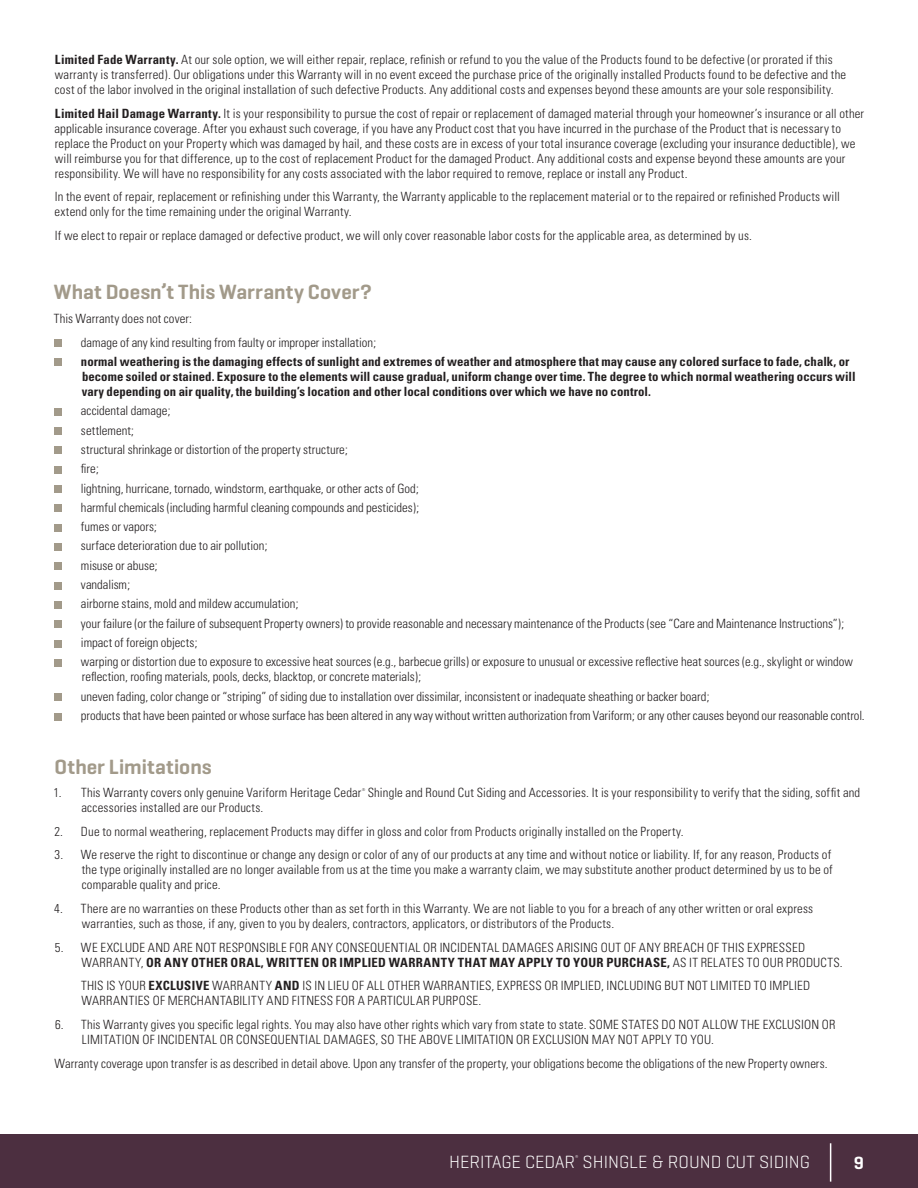
<style>
.page{position:relative;width:918px;height:1188px;background:#fff}
.page>*{position:absolute;margin:0;border:0;box-sizing:border-box;transform-origin:0 0}
.t1{font:600 21px "Geogrotesque";letter-spacing:.005em;color:#a29a8a}
.t2{font:300 18px "Geogrotesque";color:#fff}
.t3{font:600 18px "Geogrotesque";color:#fff}
.t4{font:300 condensed 12.75px/19.4px "Univers";letter-spacing:.01em;color:#231f20}
.t5{font:700 condensed 12.75px/15px "Univers";color:#231f20}
.t6{font:300 5.4px "Geogrotesque";color:#fff}
.t7{font:300 condensed 3.75px "Univers";color:#231f20}
.s1{font-weight:700}
</style>
<div class="page">
<div style="left:54px;top:340px;width:7px;height:7px;background:#a29a8a"></div>
<div style="left:54px;top:359px;width:7px;height:7px;background:#a29a8a"></div>
<div style="left:54px;top:408px;width:7px;height:7px;background:#a29a8a"></div>
<div style="left:54px;top:428px;width:7px;height:7px;background:#a29a8a"></div>
<div style="left:54px;top:447px;width:7px;height:7px;background:#a29a8a"></div>
<div style="left:54px;top:466px;width:7px;height:7px;background:#a29a8a"></div>
<div style="left:54px;top:485px;width:7px;height:8px;background:#a29a8a"></div>
<div style="left:54px;top:505px;width:7px;height:7px;background:#a29a8a"></div>
<div style="left:54px;top:524px;width:7px;height:7px;background:#a29a8a"></div>
<div style="left:54px;top:543px;width:7px;height:7px;background:#a29a8a"></div>
<div style="left:54px;top:563px;width:7px;height:7px;background:#a29a8a"></div>
<div style="left:54px;top:582px;width:7px;height:7px;background:#a29a8a"></div>
<div style="left:54px;top:601px;width:7px;height:7px;background:#a29a8a"></div>
<div style="left:54px;top:621px;width:7px;height:7px;background:#a29a8a"></div>
<div style="left:54px;top:640px;width:7px;height:7px;background:#a29a8a"></div>
<div style="left:54px;top:659px;width:7px;height:7px;background:#a29a8a"></div>
<div style="left:54px;top:694px;width:7px;height:7px;background:#a29a8a"></div>
<div style="left:54px;top:713px;width:7px;height:7px;background:#a29a8a"></div>
<div style="left:0;top:1134px;width:918px;height:54px;background:#4c2f40"></div>
<hr style="left:830px;top:1143px;width:1px;height:39px;background:#fff">
<p class="t4" style="left:55px;top:52px;width:793px;line-height:15px"><span class="s1">Limited Fade Warranty.</span> At our sole option, we will either repair, replace, refinish or refund to you the value of the Products found to be defective (or prorated if this warranty is transferred). Our obligations under this Warranty will in no event exceed the purchase price of the originally installed Products found to be defective and the cost of the labor involved in the original installation of such defective Products. Any additional costs and expenses beyond these amounts are your sole responsibility.</p>
<p class="t4" style="left:55px;top:106px;width:811px;line-height:15px"><span class="s1">Limited Hail Damage Warranty.</span> It is your responsibility to pursue the cost of repair or replacement of damaged material through your homeowner’s insurance or all other applicable insurance coverage. After you exhaust such coverage, if you have any Product cost that you have incurred in the purchase of the Product that is necessary to replace the Product on your Property which was damaged by hail, and these costs are in excess of your total insurance coverage (excluding your insurance deductible), we will reimburse you for that difference, up to the cost of replacement Product for the damaged Product. Any additional costs and expense beyond these amounts are your responsibility. We will have no responsibility for any costs associated with the labor required to remove, replace or install any Product.</p>
<p class="t4" style="left:55px;top:189px;width:787px;line-height:15px">In the event of repair, replacement or refinishing under this Warranty, the Warranty applicable to the replacement material or to the repaired or refinished Products will extend only for the time remaining under the original Warranty.</p>
<p class="t4" style="left:55px;top:226px;width:699px">If we elect to repair or replace damaged or defective product, we will only cover reasonable labor costs for the applicable area, as determined by us.</p>
<h1 class="t1" style="left:54px;top:279px;width:320px">What Doesn’t This Warranty Cover?</h1>
<p class="t4" style="left:81px;top:307px;width:297px;line-height:23.7px;text-indent:-27px">This Warranty does not cover:<br>damage of any kind resulting from faulty or improper installation;</p>
<p class="t5" style="left:81px;top:354px;width:776px">normal weathering is the damaging effects of sunlight and extremes of weather and atmosphere that may cause any colored surface to fade, chalk, or become soiled or stained. Exposure to the elements will cause gradual, uniform change over time. The degree to which normal weathering occurs will vary depending on air quality, the building’s location and other local conditions over which we have no control.</p>
<p class="t4" style="left:81px;top:401px;width:774px">accidental damage;<br>settlement;<br>structural shrinkage or distortion of the property structure;<br>fire;<br>lightning, hurricane, tornado, windstorm, earthquake, or other acts of God;<br>harmful chemicals (including harmful cleaning compounds and pesticides);<br>fumes or vapors;<br>surface deterioration due to air pollution;<br>misuse or abuse;<br>vandalism;<br>airborne stains, mold and mildew accumulation;<br>your failure (or the failure of subsequent Property owners) to provide reasonable and necessary maintenance of the Products (see “Care and Maintenance Instructions”); impact of foreign objects;<br>warping or distortion due to exposure to excessive heat sources (e.g., barbecue grills) or exposure to unusual or excessive reflective heat sources (e.g., skylight or window</p>
<p class="t4" style="left:81px;top:667px;width:785px">reflection, roofing materials, pools, decks, blacktop, or concrete materials);<br>uneven fading, color change or “striping” of siding due to installation over dissimilar, inconsistent or inadequate sheathing or backer board;<br>products that have been painted or whose surface has been altered in any way without written authorization from Variform; or any other causes beyond our reasonable control.</p>
<h1 class="t1" style="left:55px;top:753px;width:159px">Other Limitations</h1>
<p class="t4" style="left:54px;top:783px;width:309px">1. This Warranty covers only genuine Variform Heritage Cedar</p>
<p class="t7" style="left:362px;top:787px;width:5px">®</p>
<p class="t4" style="left:368px;top:783px;width:494px">Shingle and Round Cut Siding and Accessories. It is your responsibility to verify that the siding, soffit and</p>
<p class="t4" style="left:81px;top:798px;width:183px">accessories installed are our Products.</p>
<p class="t4" style="left:54px;top:822px;width:631px">2. Due to normal weathering, replacement Products may differ in gloss and color from Products originally installed on the Property.</p>
<p class="t4" style="left:82px;top:847px;width:753px;line-height:15px;text-indent:-27px">3. We reserve the right to discontinue or change any design or color of any of our products at any time and without notice or liability. If, for any reason, Products of the type originally installed are no longer available from us at the time you make a warranty claim, we may substitute another product determined by us to be of comparable quality and price.</p>
<p class="t4" style="left:82px;top:901px;width:733px;line-height:15px;text-indent:-28px">4. There are no warranties on these Products other than as set forth in this Warranty. We are not liable to you for a breach of any other written or oral express warranties, such as those, if any, given to you by dealers, contractors, applicators, or distributors of the Products.</p>
<p class="t4" style="left:82px;top:940px;width:763px;line-height:15px;text-indent:-27px">5. WE EXCLUDE AND ARE NOT RESPONSIBLE FOR ANY CONSEQUENTIAL OR INCIDENTAL DAMAGES ARISING OUT OF ANY BREACH OF THIS EXPRESSED<br>WARRANTY, <span class="s1">OR ANY OTHER ORAL, WRITTEN OR IMPLIED WARRANTY THAT MAY APPLY TO YOUR PURCHASE,</span> AS IT RELATES TO OUR PRODUCTS.</p>
<p class="t4" style="left:81px;top:978px;width:731px;line-height:15px">THIS IS YOUR <span class="s1">EXCLUSIVE</span> WARRANTY <span class="s1">AND</span> IS IN LIEU OF ALL OTHER WARRANTIES, EXPRESS OR IMPLIED, INCLUDING BUT NOT LIMITED TO IMPLIED<br>WARRANTIES OF MERCHANTABILITY AND FITNESS FOR A PARTICULAR PURPOSE.</p>
<p class="t4" style="left:82px;top:1017px;width:755px;line-height:15px;text-indent:-27px">6. This Warranty gives you specific legal rights. You may also have other rights which vary from state to state. SOME STATES DO NOT ALLOW THE EXCLUSION OR<br>LIMITATION OF INCIDENTAL OR CONSEQUENTIAL DAMAGES, SO THE ABOVE LIMITATION OR EXCLUSION MAY NOT APPLY TO YOU.</p>
<p class="t4" style="left:55px;top:1053px;width:774px">Warranty coverage upon transfer is as described in detail above. Upon any transfer of the property, your obligations become the obligations of the new Property owners.</p>
<p class="t6" style="left:575px;top:1154px;width:5px">®</p>
<h2 class="t2" style="left:449px;top:1150px;width:362px">HERITAGE CEDAR SHINGLE &amp; ROUND CUT SIDING</h2>
<h2 class="t3" style="left:854px;top:1151px;width:12px">9</h2>
</div>
